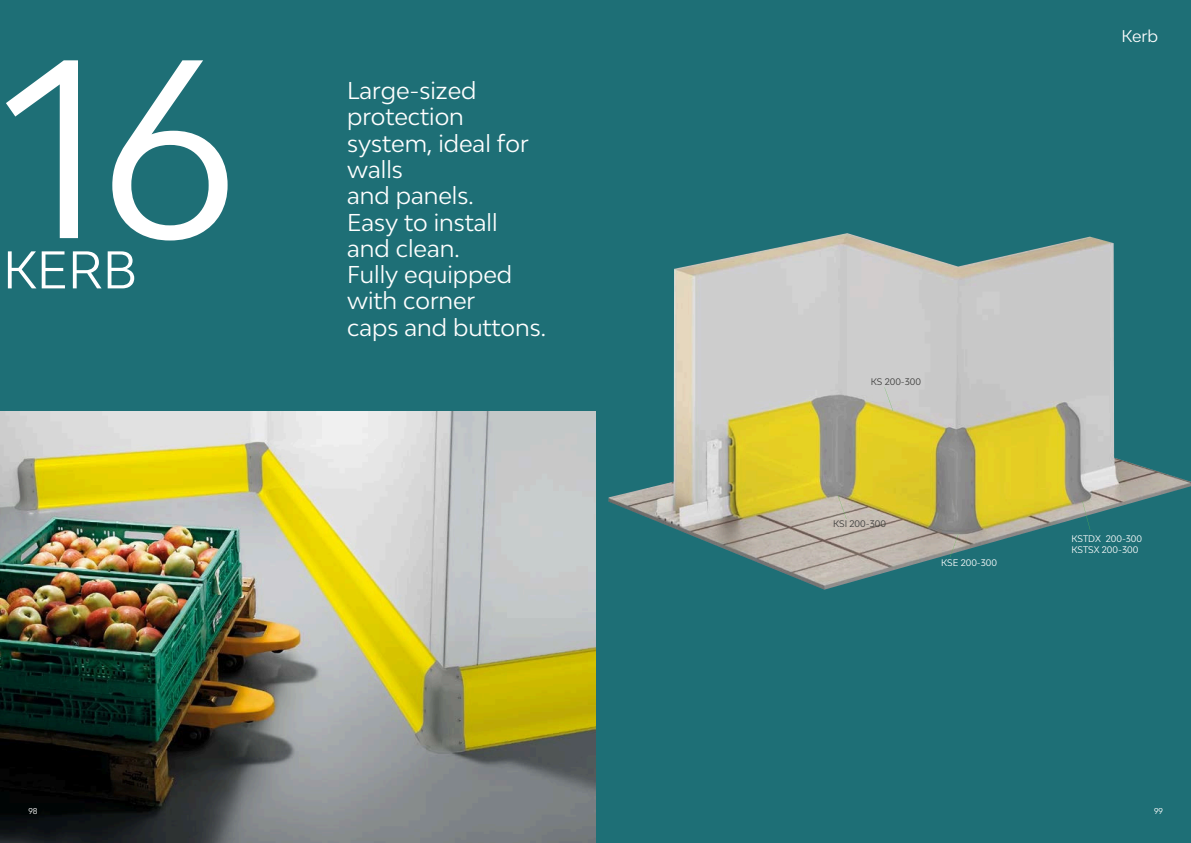
<style>
.page{position:relative;width:1191px;height:843px;background:#fff}
.page>*{position:absolute;margin:0;border:0;box-sizing:border-box;transform-origin:0 0}
.t1{font:240px "Bw Modelica";color:#fff}
.t2{font:50px "Bw Modelica";color:#fff}
.t3{font:23px/26.2px "Bw Modelica";color:#fff}
.t4{font:16px "Bw Modelica";color:#fff}
.t5{font:9px/11.2px "Bw Modelica";color:#fff}
.t6{font:9px "Bw Modelica";color:#3c3c3b}
.t7{font:8px "Bw Modelica";color:#fff}
</style>
<div class="page">
<div style="left:0;top:0;width:1190px;height:842px;background:#1e6f76"></div>
<img style="left:0;top:411px;width:596px;height:431px">
<img style="left:608px;top:233px;width:582px;height:356px">
<svg style="left:837px;top:495px;width:9px;height:24px"></svg>
<svg style="left:884px;top:387px;width:9px;height:24px"></svg>
<svg style="left:949px;top:534px;width:9px;height:23px"></svg>
<svg style="left:1082px;top:500px;width:8px;height:30px"></svg>
<p class="t1" style="left:3px;top:3px;width:235px">16</p>
<p class="t2" style="left:3px;top:239px;width:135px">KERB</p>
<h3 class="t3" style="left:347px;top:77px;width:200px">Large-sized protection system, ideal for walls<br>and panels.<br>Easy to install<br>and clean.<br>Fully equipped with corner<br>caps and buttons.</h3>
<p class="t4" style="left:1121px;top:26px;width:38px">Kerb</p>
<p class="t6" style="left:870px;top:376px;width:52px">KS 200-300</p>
<p class="t6" style="left:833px;top:518px;width:54px">KSI 200-300</p>
<p class="t5" style="left:941px;top:557px;width:57px">KSE 200-300</p>
<p class="t5" style="left:1071px;top:532px;width:72px">KSTDX 200-300<br>KSTSX 200-300</p>
<p class="t7" style="left:28px;top:806px;width:11px">98</p>
<p class="t7" style="left:1153px;top:806px;width:10px">99</p>
</div>
